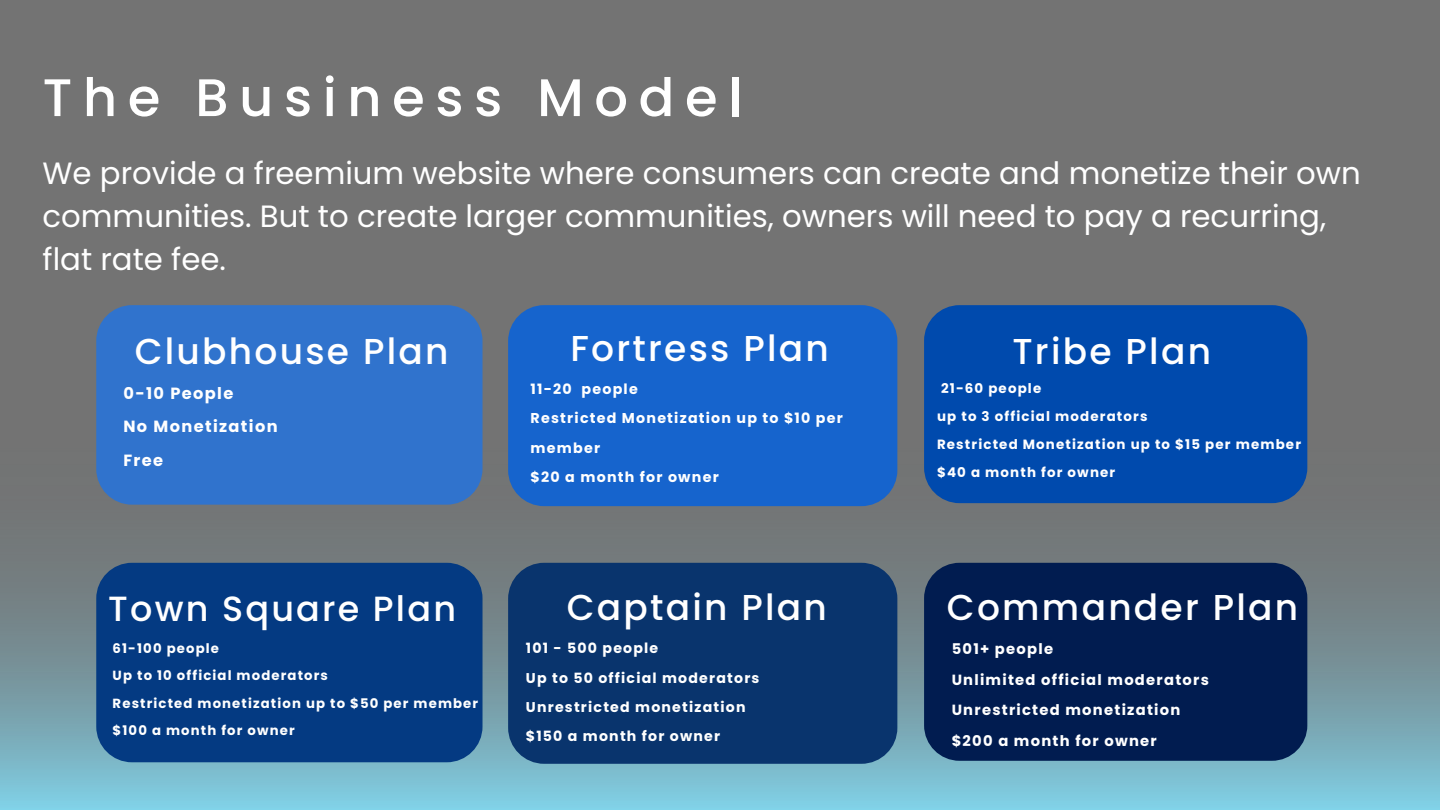
<style>
.page{position:relative;width:1440px;height:810px;background:#737373}
.page>*{position:absolute;margin:0;border:0;box-sizing:border-box;transform-origin:0 0}
.t1{font:500 52.8px "Poppins";letter-spacing:.2em;color:#fff}
.t2{font:500 36px "Poppins";letter-spacing:.065em;color:#fff}
.t3{font:500 35px "Poppins";letter-spacing:.065em;color:#fff}
.t4{font:30.8px/42.8px "Poppins";color:#fff}
.t5{font:700 16.2px "Poppins";letter-spacing:.085em;color:#fff}
.t6{font:700 14.7px "Poppins";letter-spacing:.085em;color:#fff}
.t7{font:700 14.2px/29.5px "Poppins";letter-spacing:.085em;color:#fff}
.t8{font:700 14.1px "Poppins";letter-spacing:.085em;color:#fff}
.t9{font:700 13.4px "Poppins";letter-spacing:.085em;color:#fff}
.t10{font:700 13.2px "Poppins";letter-spacing:.085em;color:#fff}
</style>
<div class="page">
<img style="left:0;top:448px;width:1440px;height:362px">
<div style="left:96px;top:305px;width:387px;height:200px;background:#3073cd;border-radius:36px"></div>
<div style="left:508px;top:305px;width:389px;height:201px;background:#1664cd;border-radius:36px"></div>
<div style="left:924px;top:305px;width:383px;height:198px;background:#004aad;border-radius:35px"></div>
<div style="left:96px;top:563px;width:387px;height:199px;background:#043a82;border-radius:36px"></div>
<div style="left:508px;top:563px;width:389px;height:201px;background:#09346d;border-radius:36px"></div>
<div style="left:924px;top:563px;width:383px;height:198px;background:#011c50;border-radius:35px"></div>
<p class="t1" style="left:43px;top:61px;width:701px">The Business Model</p>
<p class="t4" style="left:43px;top:152px;width:1320px">We provide a freemium website where consumers can create and monetize their own communities. But to create larger communities, owners will need to pay a recurring, flat rate fee.</p>
<p class="t2" style="left:135px;top:326px;width:315px">Clubhouse Plan</p>
<p class="t5" style="left:123px;top:382px;width:111px">0-10 People</p>
<p class="t5" style="left:123px;top:415px;width:156px">No Monetization</p>
<p class="t5" style="left:123px;top:449px;width:41px">Free</p>
<p class="t2" style="left:570px;top:323px;width:260px">Fortress Plan</p>
<p class="t7" style="left:531px;top:374px;width:109px">11-20 people</p>
<p class="t7" style="left:531px;top:403px;width:314px">Restricted Monetization up to $10 per member</p>
<p class="t7" style="left:531px;top:462px;width:190px">$20 a month for owner</p>
<p class="t2" style="left:1012px;top:326px;width:200px">Tribe Plan</p>
<p class="t9" style="left:941px;top:379px;width:102px">21-60 people</p>
<p class="t9" style="left:937px;top:407px;width:212px">up to 3 official moderators</p>
<p class="t9" style="left:937px;top:435px;width:366px">Restricted Monetization up to $15 per member</p>
<p class="t9" style="left:937px;top:463px;width:180px">$40 a month for owner</p>
<p class="t3" style="left:108px;top:584px;width:349px">Town Square Plan</p>
<p class="t10" style="left:113px;top:639px;width:108px">61-100 people</p>
<p class="t10" style="left:113px;top:666px;width:217px">Up to 10 official moderators</p>
<p class="t10" style="left:113px;top:694px;width:367px">Restricted monetization up to $50 per member</p>
<p class="t10" style="left:113px;top:721px;width:184px">$100 a month for owner</p>
<p class="t2" style="left:567px;top:583px;width:262px">Captain Plan</p>
<p class="t2" style="left:947px;top:583px;width:353px">Commander Plan</p>
<p class="t6" style="left:952px;top:639px;width:103px">501+ people</p>
<p class="t6" style="left:952px;top:669px;width:259px">Unlimited official moderators</p>
<p class="t6" style="left:952px;top:700px;width:230px">Unrestricted monetization</p>
<p class="t6" style="left:952px;top:731px;width:207px">$200 a month for owner</p>
<p class="t8" style="left:526px;top:639px;width:134px">101 - 500 people</p>
<p class="t8" style="left:526px;top:668px;width:235px">Up to 50 official moderators</p>
<p class="t8" style="left:526px;top:697px;width:221px">Unrestricted monetization</p>
<p class="t8" style="left:526px;top:726px;width:196px">$150 a month for owner</p>
</div>
